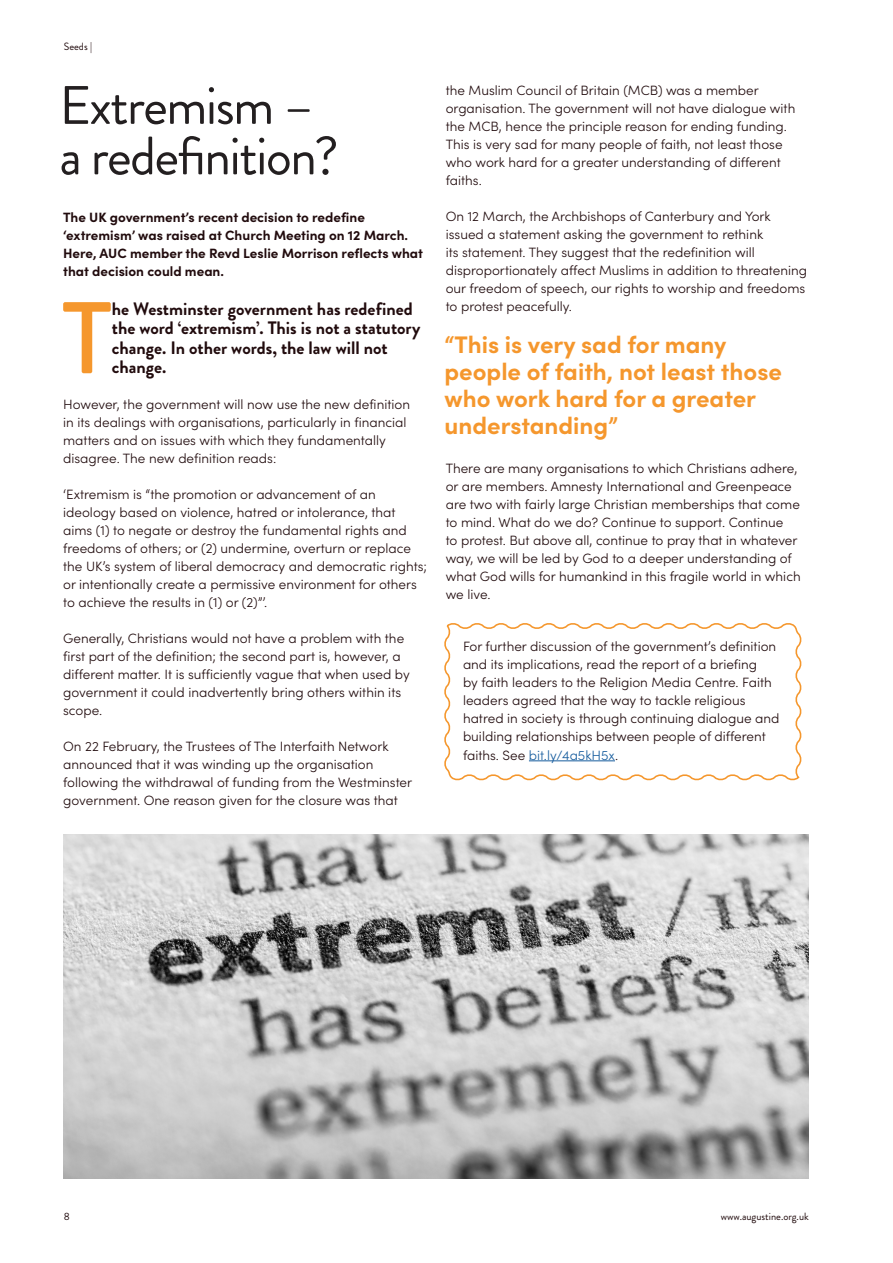
<style>
.page{position:relative;width:893px;height:1263px;background:#fff}
.page>*{position:absolute;margin:0;border:0;box-sizing:border-box;transform-origin:0 0}
.Body_-_Para_-_Drop_Cap{font:500 101.55px "Brandon Grotesque";color:#f5972d}
.Body_-_H2{font:54px "Brandon Grotesque";letter-spacing:-.03em;color:#231f20}
.Body_-_H3{font:700 24px/27px "Sofia Pro";color:#f5972d}
.Body_-_Para_-_Drop_Cap-2{font:700 18px/19.5px "Brandon Grotesque";color:#210b0d}
.Body_-_Para{font:300 13.5px/18px "Sofia Pro";color:#210b0d}
.Body_-_Para_-_Bold{font:700 13.5px/18px "Sofia Pro";color:#210b0d}
.t1{font:10.5px "Brandon Grotesque";color:#210b0d}
.s1{color:#175d9e}
</style>
<div class="page">
<img style="left:64px;top:834px;width:745px;height:344px">
<svg style="left:444px;top:623px;width:358px;height:158px"></svg>
<p class="t1" style="left:64px;top:39px;width:30px">Seeds |</p>
<p class="Body_-_H2" style="left:59px;top:68px;width:256px">Extremism –</p>
<p class="Body_-_H2" style="left:59px;top:119px;width:281px">a redefinition?</p>
<p class="Body_-_Para_-_Bold" style="left:63px;top:207px;width:361px">The UK government’s recent decision to redefine ‘extremism’ was raised at Church Meeting on 12 March.<br>Here, AUC member the Revd Leslie Morrison reflects what that decision could mean.</p>
<p class="Body_-_Para_-_Drop_Cap" style="left:62px;top:268px;width:51px">T</p>
<p class="Body_-_Para_-_Drop_Cap-2" style="left:112px;top:299px;width:310px">he Westminster government has redefined the word ‘extremism’. This is not a statutory change. In other words, the law will not change.</p>
<p class="Body_-_Para" style="left:63px;top:395px;width:348px">However, the government will now use the new definition in its dealings with organisations, particularly in financial matters and on issues with which they fundamentally disagree. The new definition reads:</p>
<p class="Body_-_Para" style="left:63px;top:485px;width:365px">‘Extremism is “the promotion or advancement of an ideology based on violence, hatred or intolerance, that aims (1) to negate or destroy the fundamental rights and freedoms of others; or (2) undermine, overturn or replace the UK’s system of liberal democracy and democratic rights; or intentionally create a permissive environment for others to achieve the results in (1) or (2)”’.</p>
<p class="Body_-_Para" style="left:63px;top:629px;width:348px">Generally, Christians would not have a problem with the first part of the definition; the second part is, however, a different matter. It is sufficiently vague that when used by government it could inadvertently bring others within its scope.</p>
<p class="Body_-_Para" style="left:63px;top:737px;width:351px">On 22 February, the Trustees of The Interfaith Network announced that it was winding up the organisation following the withdrawal of funding from the Westminster government. One reason given for the closure was that</p>
<p class="Body_-_Para" style="left:446px;top:81px;width:351px">the Muslim Council of Britain (MCB) was a member organisation. The government will not have dialogue with the MCB, hence the principle reason for ending funding.<br>This is very sad for many people of faith, not least those who work hard for a greater understanding of different faiths.</p>
<p class="Body_-_Para" style="left:446px;top:207px;width:363px">On 12 March, the Archbishops of Canterbury and York issued a statement asking the government to rethink<br>its statement. They suggest that the redefinition will disproportionately affect Muslims in addition to threatening our freedom of speech, our rights to worship and freedoms to protest peacefully.</p>
<p class="Body_-_H3" style="left:444px;top:329px;width:339px">“This is very sad for many people of faith, not least those who work hard for a greater understanding”</p>
<p class="Body_-_Para" style="left:446px;top:459px;width:356px">There are many organisations to which Christians adhere, or are members. Amnesty International and Greenpeace are two with fairly large Christian memberships that come to mind. What do we do? Continue to support. Continue<br>to protest. But above all, continue to pray that in whatever way, we will be led by God to a deeper understanding of what God wills for humankind in this fragile world in which we live.</p>
<p class="Body_-_Para" style="left:463px;top:637px;width:318px">For further discussion of the government’s definition and its implications, read the report of a briefing<br>by faith leaders to the Religion Media Centre. Faith leaders agreed that the way to tackle religious hatred in society is through continuing dialogue and building relationships between people of different faiths. See <span class="s1">bit.ly/4a5kH5x</span>.</p>
<p class="t1" style="left:64px;top:1209px;width:8px">8</p>
<p class="t1" style="left:721px;top:1209px;width:90px">www.augustine.org.uk</p>
</div>
